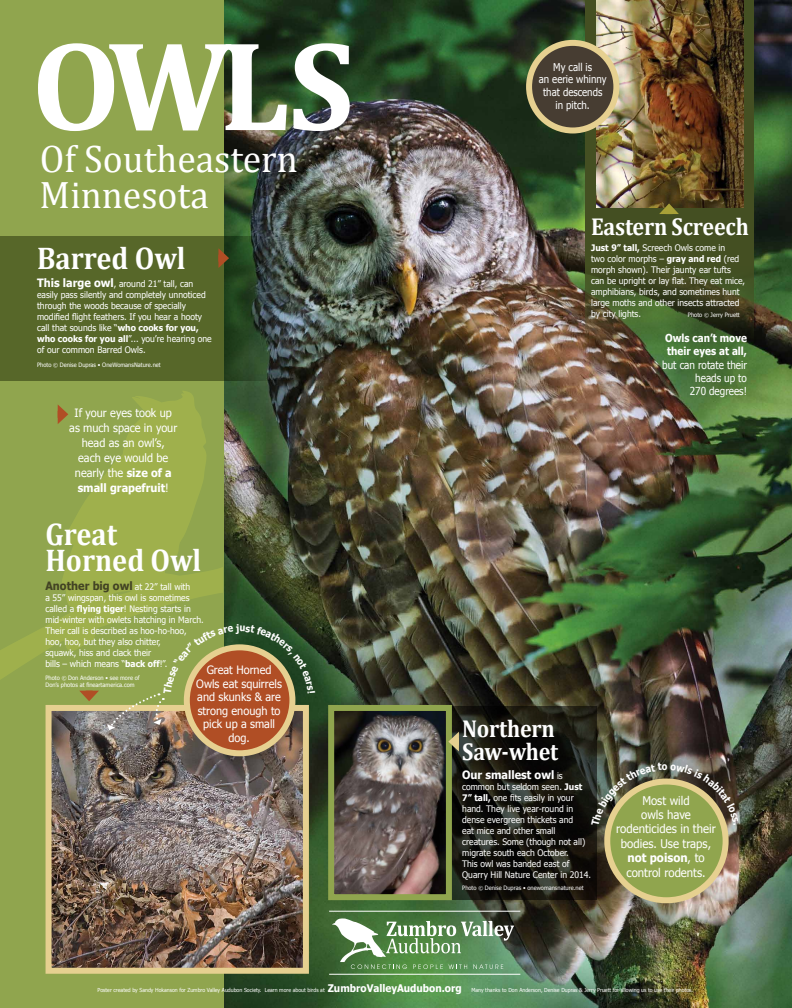
<style>
.page{position:relative;width:792px;height:1008px;background:#fff}
.page>*{position:absolute;margin:0;border:0;box-sizing:border-box;transform-origin:0 0}
.t1{font:700 128.6px "Cambria";color:#fff}
.t2{font:38.5px/36.5px "Cambria";color:#fff}
.t3{font:700 31.5px/27px "Cambria";color:#fff;scale:.9 1}
.t4{font:700 24.5px/23.5px "Cambria";letter-spacing:-.01em;color:#fff;scale:.9 1}
.t5{font:12px/14.4px "Tahoma";color:#fff;text-align:center;scale:.95 1}
.t6{font:11.5px/13.5px "Tahoma";color:#fff;text-align:center;scale:.95 1}
.t7{font:700 11.5px "Tahoma";color:#424324;scale:.95 1}
.t8{font:700 11.5px "Tahoma";color:#fff;scale:.95 1}
.t9{font:11px/13.2px "Tahoma";color:#fff;text-align:right;scale:.9 1}
.t10{font:700 11px/13.2px "Tahoma";color:#fff;scale:.9 1}
.t11{font:10.75px/12.9px "Tahoma";color:#fff;text-align:center;scale:.9 1}
.t12{font:9px/11px "Tahoma";color:#fff;scale:.95 1}
.t13{font:6px/6.5px "Tahoma";color:#fff;scale:.95 1}
.t14{font:5.5px "Tahoma";color:#fff;scale:.95 1}
.s1{font-weight:700;font-size:11.5px}
.s2{font-weight:700}
.s3{font-size:5.5px}
.s4{font-weight:400;font-size:9px;color:#fff}
.s5{font-weight:400;font-size:9px}
.s6{font-weight:700;font-size:10.5px}
</style>
<div class="page">
<img style="left:223px;top:0;width:569px;height:1008px">
<svg style="left:452px;top:706px;width:145px;height:193px;background:#171610"></svg>
<div style="left:0;top:0;width:223px;height:1008px;background:#90a54e"></div>
<svg style="left:0;top:391px;width:223px;height:288px"></svg>
<svg style="left:0;top:236px;width:310px;height:145px;background:#4d5e2d"></svg>
<svg style="left:586px;top:0;width:168px;height:369px;background:#465227"></svg>
<img style="left:53px;top:712px;width:249px;height:255px">
<div style="left:46px;top:705px;width:263px;height:269px;border:6px solid #e6d090"></div>
<img style="left:335px;top:712px;width:110px;height:181px">
<div style="left:328px;top:705px;width:124px;height:195px;border:6px solid #90a54e"></div>
<img style="left:597px;top:0;width:146px;height:207px">
<svg style="left:187px;top:647px;width:105px;height:106px"></svg>
<div style="left:184px;top:644px;width:111px;height:112px;border:6px solid #e6d090;border-radius:50%"></div>
<div style="left:529px;top:43px;width:87px;height:87px;background:#473d32;border-radius:50%"></div>
<div style="left:526px;top:40px;width:93px;height:93px;border:6px solid #e6d090;border-radius:50%"></div>
<div style="left:607px;top:782px;width:119px;height:118px;background:#90a54e;border-radius:50%"></div>
<div style="left:604px;top:779px;width:125px;height:124px;border:6px solid #e6d090;border-radius:50%"></div>
<svg style="left:448px;top:732px;width:11px;height:20px"></svg>
<svg style="left:58px;top:404px;width:10px;height:20px"></svg>
<svg style="left:80px;top:691px;width:19px;height:10px"></svg>
<svg style="left:659px;top:203px;width:20px;height:11px"></svg>
<svg style="left:332px;top:918px;width:182px;height:51px"></svg>
<hr style="left:329px;top:911px;width:191px;height:1px;background:#fff">
<hr style="left:329px;top:974px;width:191px;height:1px;background:#fff">
<svg style="left:218px;top:248px;width:11px;height:20px"></svg>
<svg style="left:107px;top:624px;width:208px;height:106px"></svg>
<svg style="left:591px;top:763px;width:148px;height:63px"></svg>
<h1 class="t1" style="left:31px;top:8px;width:324px">OWLS</h1>
<h2 class="t2" style="left:40px;top:140px;width:260px">Of Southeastern<br>Minnesota</h2>
<h3 class="t3" style="left:37px;top:244px;width:166px">Barred Owl</h3>
<p class="t12" style="left:37px;top:278px;width:185px"><span class="s1">This large owl</span>, around 21” tall, can easily pass silently and completely unnoticed through the woods because of specially modified flight feathers. If you hear a hooty call that sounds like “<span class="s2">who cooks for you, who cooks for you all</span>”... you’re hearing one of our common Barred Owls.</p>
<p class="t13" style="left:37px;top:361px;width:132px">Photo <span class="s3">©</span> Denise Dupras • OneWomansNature.net</p>
<p class="t6" style="left:69px;top:405px;width:115px;line-height:15px">If your eyes took up as much space in your head as an owl’s, each eye would be nearly the <span class="s2">size of a small grapefruit</span>!</p>
<h3 class="t3" style="left:46px;top:519px;width:175px">Great<br>Horned Owl</h3>
<p class="t7" style="left:46px;top:578px;width:154px">Another big owl <span class="s4">at 22” tall with</span></p>
<p class="t12" style="left:46px;top:592px;width:168px">a 55” wingspan, this owl is sometimes called a <span class="s2">flying tiger</span>! Nesting starts in mid-winter with owlets hatching in March.<br>Their call is described as hoo-ho-hoo, hoo, hoo, but they also chitter,<br>squawk, hiss and clack their<br>bills – which means “<span class="s2">back off</span>!”.</p>
<p class="t13" style="left:45px;top:675px;width:101px">Photo <span class="s3">©</span> Don Anderson • see more of<br>Don’s photos at fineartamerica.com</p>
<p class="t6" style="left:196px;top:663px;width:92px">Great Horned<br>Owls eat squirrels and skunks &amp; are strong enough to pick up a small dog.</p>
<p class="t11" style="left:539px;top:60px;width:77px">My call is<br>an eerie whinny that descends in pitch.</p>
<h3 class="t4" style="left:591px;top:215px;width:177px">Eastern Screech</h3>
<p class="t12" style="left:591px;top:242px;width:164px"><span class="s2">Just 9” tall,</span> Screech Owls come in<br>two color morphs – <span class="s2">gray and red</span> (red morph shown). Their jaunty ear tufts can be upright or lay flat. They eat mice, amphibians, birds, and sometimes hunt large moths and other insects attracted by city lights.</p>
<p class="t13" style="left:688px;top:311px;width:56px">Photo <span class="s3">©</span> Jerry Pruett</p>
<p class="t10" style="left:665px;top:331px;width:92px">Owls can’t move their eyes at all,</p>
<p class="t9" style="left:662px;top:358px;width:96px">but can rotate their heads up to<br>270 degrees!</p>
<h3 class="t4" style="left:462px;top:716px;width:108px">Northern<br>Saw-whet</h3>
<p class="t8" style="left:462px;top:766px;width:107px">Our smallest owl <span class="s5">is</span></p>
<p class="t12" style="left:462px;top:780px;width:137px">common but seldom seen. <span class="s2">Just<br>7” tall,</span> one fits easily in your hand. They live year-round in dense evergreen thickets and<br>eat mice and other small creatures. Some (though not all) migrate south each October.<br>This owl was banded east of<br>Quarry Hill Nature Center in 2014.</p>
<p class="t13" style="left:462px;top:885px;width:129px">Photo <span class="s3">©</span> Denise Dupras • onewomansnature.net</p>
<h3 class="t5" style="left:616px;top:793px;width:106px">Most wild<br>owls have rodenticides in their bodies. Use traps, <span class="s2">not poison</span>, to control rodents.</h3>
<p class="t14" style="left:98px;top:986px;width:385px">Poster created by Sandy Hokanson for Zumbro Valley Audubon Society. Learn more about birds at <span class="s6">ZumbroValleyAudubon.org</span></p>
<p class="t14" style="left:471px;top:986px;width:235px">Many thanks to Don Anderson, Denise Dupras &amp; Jerry Pruett for allowing us to use their photos.</p>
</div>
